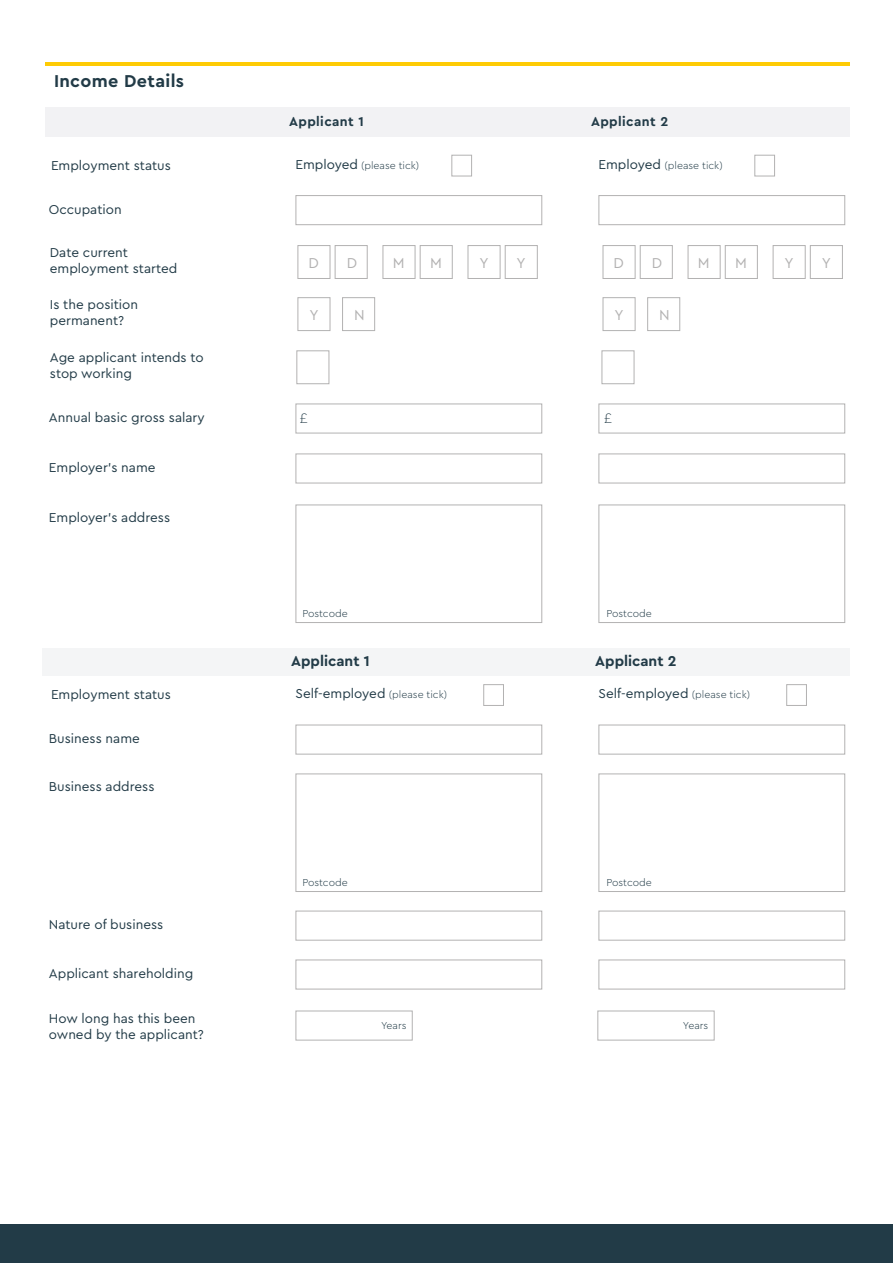
<style>
.page{position:relative;width:893px;height:1263px;background:#fff}
.page>*{position:absolute;margin:0;border:0;box-sizing:border-box;transform-origin:0 0}
.t1{font:700 18px "Cera Pro";letter-spacing:.02em;color:#223b47}
.t2{font:700 15px "Cera Pro";color:#223b47}
.t3{font:15px "Cera Pro";color:#b3b2b2}
.t4{font:13.5px/16.2px "Cera Pro";color:#223b47}
.t5{font:700 13.5px "Cera Pro";letter-spacing:.03em;color:#223b47}
.t6{font:300 13.5px "Aleo";color:#223b47}
.t7{font:300 10.5px "Cera Pro";color:#223b47}
.s1{font-weight:400;font-size:13.5px}
.s2{font-weight:300;font-size:10.5px}
</style>
<div class="page">
<div style="left:0;top:1225px;width:893px;height:37px;background:#223b47"></div>
<div style="left:0;top:1225px;width:893px;height:38px;border:1px solid #223b47"></div>
<div style="left:45px;top:107px;width:805px;height:30px;background:#f2f2f4"></div>
<hr style="left:45px;top:63px;width:805px;height:3px;background:#fecb04">
<div style="left:451px;top:155px;width:21px;height:21px;border:1px solid #b3b2b2"></div>
<div style="left:754px;top:155px;width:21px;height:21px;border:1px solid #b3b2b2"></div>
<div style="left:296px;top:195px;width:246px;height:30px;border:1px solid #b3b2b2"></div>
<div style="left:598px;top:195px;width:247px;height:30px;border:1px solid #b3b2b2"></div>
<div style="left:298px;top:245px;width:32px;height:34px;border:1px solid #b3b2b2"></div>
<div style="left:335px;top:245px;width:33px;height:34px;border:1px solid #b3b2b2"></div>
<div style="left:383px;top:245px;width:32px;height:34px;border:1px solid #b3b2b2"></div>
<div style="left:420px;top:245px;width:33px;height:34px;border:1px solid #b3b2b2"></div>
<div style="left:468px;top:245px;width:32px;height:34px;border:1px solid #b3b2b2"></div>
<div style="left:505px;top:245px;width:33px;height:34px;border:1px solid #b3b2b2"></div>
<div style="left:603px;top:245px;width:32px;height:34px;border:1px solid #b3b2b2"></div>
<div style="left:640px;top:245px;width:33px;height:34px;border:1px solid #b3b2b2"></div>
<div style="left:688px;top:245px;width:32px;height:34px;border:1px solid #b3b2b2"></div>
<div style="left:725px;top:245px;width:33px;height:34px;border:1px solid #b3b2b2"></div>
<div style="left:773px;top:245px;width:33px;height:34px;border:1px solid #b3b2b2"></div>
<div style="left:810px;top:245px;width:33px;height:34px;border:1px solid #b3b2b2"></div>
<div style="left:298px;top:297px;width:32px;height:34px;border:1px solid #b3b2b2"></div>
<div style="left:342px;top:297px;width:33px;height:34px;border:1px solid #b3b2b2"></div>
<div style="left:603px;top:297px;width:32px;height:34px;border:1px solid #b3b2b2"></div>
<div style="left:647px;top:297px;width:33px;height:34px;border:1px solid #b3b2b2"></div>
<div style="left:296px;top:350px;width:33px;height:34px;border:1px solid #b3b2b2"></div>
<div style="left:602px;top:350px;width:32px;height:34px;border:1px solid #b3b2b2"></div>
<div style="left:296px;top:404px;width:246px;height:29px;border:1px solid #b3b2b2"></div>
<div style="left:598px;top:404px;width:247px;height:29px;border:1px solid #b3b2b2"></div>
<div style="left:296px;top:453px;width:246px;height:30px;border:1px solid #b3b2b2"></div>
<div style="left:598px;top:453px;width:247px;height:30px;border:1px solid #b3b2b2"></div>
<div style="left:296px;top:505px;width:246px;height:118px;border:1px solid #b3b2b2"></div>
<div style="left:598px;top:505px;width:247px;height:118px;border:1px solid #b3b2b2"></div>
<div style="left:43px;top:648px;width:807px;height:28px;background:#f4f5f6"></div>
<div style="left:483px;top:684px;width:21px;height:22px;border:1px solid #b3b2b2"></div>
<div style="left:786px;top:684px;width:21px;height:22px;border:1px solid #b3b2b2"></div>
<div style="left:296px;top:725px;width:246px;height:29px;border:1px solid #b3b2b2"></div>
<div style="left:598px;top:725px;width:247px;height:29px;border:1px solid #b3b2b2"></div>
<div style="left:296px;top:773px;width:246px;height:119px;border:1px solid #b3b2b2"></div>
<div style="left:598px;top:773px;width:247px;height:119px;border:1px solid #b3b2b2"></div>
<div style="left:296px;top:911px;width:246px;height:29px;border:1px solid #b3b2b2"></div>
<div style="left:598px;top:911px;width:247px;height:29px;border:1px solid #b3b2b2"></div>
<div style="left:296px;top:959px;width:246px;height:30px;border:1px solid #b3b2b2"></div>
<div style="left:598px;top:959px;width:247px;height:30px;border:1px solid #b3b2b2"></div>
<div style="left:296px;top:1010px;width:117px;height:30px;border:1px solid #b3b2b2"></div>
<div style="left:597px;top:1010px;width:117px;height:30px;border:1px solid #b3b2b2"></div>
<h1 class="t1" style="left:54px;top:69px;width:132px">Income Details</h1>
<p class="t5" style="left:289px;top:112px;width:76px">Applicant 1</p>
<p class="t5" style="left:591px;top:112px;width:79px">Applicant 2</p>
<p class="t4" style="left:51px;top:157px;width:121px">Employment status</p>
<p class="t7" style="left:296px;top:158px;width:125px"><span class="s1">Employed</span> (please tick)</p>
<p class="t7" style="left:598px;top:158px;width:126px"><span class="s1">Employed</span> (please tick)</p>
<p class="t4" style="left:49px;top:200px;width:74px">Occupation</p>
<p class="t4" style="left:50px;top:244px;width:129px">Date current employment started</p>
<p class="t3" style="left:308px;top:253px;width:12px">D</p>
<p class="t3" style="left:347px;top:253px;width:12px">D</p>
<p class="t3" style="left:393px;top:253px;width:13px">M</p>
<p class="t3" style="left:430px;top:253px;width:13px">M</p>
<p class="t3" style="left:479px;top:253px;width:11px">Y</p>
<p class="t3" style="left:517px;top:253px;width:11px">Y</p>
<p class="t3" style="left:614px;top:253px;width:12px">D</p>
<p class="t3" style="left:652px;top:253px;width:12px">D</p>
<p class="t3" style="left:698px;top:253px;width:13px">M</p>
<p class="t3" style="left:735px;top:253px;width:13px">M</p>
<p class="t3" style="left:784px;top:253px;width:11px">Y</p>
<p class="t3" style="left:822px;top:253px;width:11px">Y</p>
<p class="t4" style="left:50px;top:296px;width:90px">Is the position permanent?</p>
<p class="t4" style="left:50px;top:349px;width:155px">Age applicant intends to stop working</p>
<p class="t4" style="left:49px;top:409px;width:157px">Annual basic gross salary</p>
<p class="t6" style="left:300px;top:411px;width:9px">£</p>
<p class="t6" style="left:604px;top:411px;width:9px">£</p>
<p class="t4" style="left:49px;top:459px;width:108px">Employer’s name</p>
<p class="t4" style="left:49px;top:509px;width:123px">Employer’s address</p>
<p class="t3" style="left:309px;top:305px;width:11px">Y</p>
<p class="t3" style="left:354px;top:305px;width:12px">N</p>
<p class="t3" style="left:614px;top:305px;width:11px">Y</p>
<p class="t3" style="left:659px;top:305px;width:12px">N</p>
<p class="t7" style="left:302px;top:606px;width:47px">Postcode</p>
<p class="t7" style="left:606px;top:606px;width:47px">Postcode</p>
<p class="t2" style="left:291px;top:650px;width:80px">Applicant 1</p>
<p class="t2" style="left:595px;top:650px;width:83px">Applicant 2</p>
<p class="t4" style="left:51px;top:686px;width:121px">Employment status</p>
<p class="t4" style="left:296px;top:685px;width:153px">Self-employed <span class="s2">(please tick)</span></p>
<p class="t4" style="left:598px;top:685px;width:153px">Self-employed <span class="s2">(please tick)</span></p>
<p class="t4" style="left:49px;top:730px;width:92px">Business name</p>
<p class="t4" style="left:49px;top:778px;width:107px">Business address</p>
<p class="t7" style="left:302px;top:875px;width:47px">Postcode</p>
<p class="t7" style="left:606px;top:875px;width:47px">Postcode</p>
<p class="t4" style="left:49px;top:916px;width:116px">Nature of business</p>
<p class="t4" style="left:49px;top:965px;width:146px">Applicant shareholding</p>
<p class="t4" style="left:49px;top:1009px;width:157px">How long has this been owned by the applicant?</p>
<p class="t7" style="left:381px;top:1018px;width:27px">Years</p>
<p class="t7" style="left:683px;top:1018px;width:27px">Years</p>
</div>
